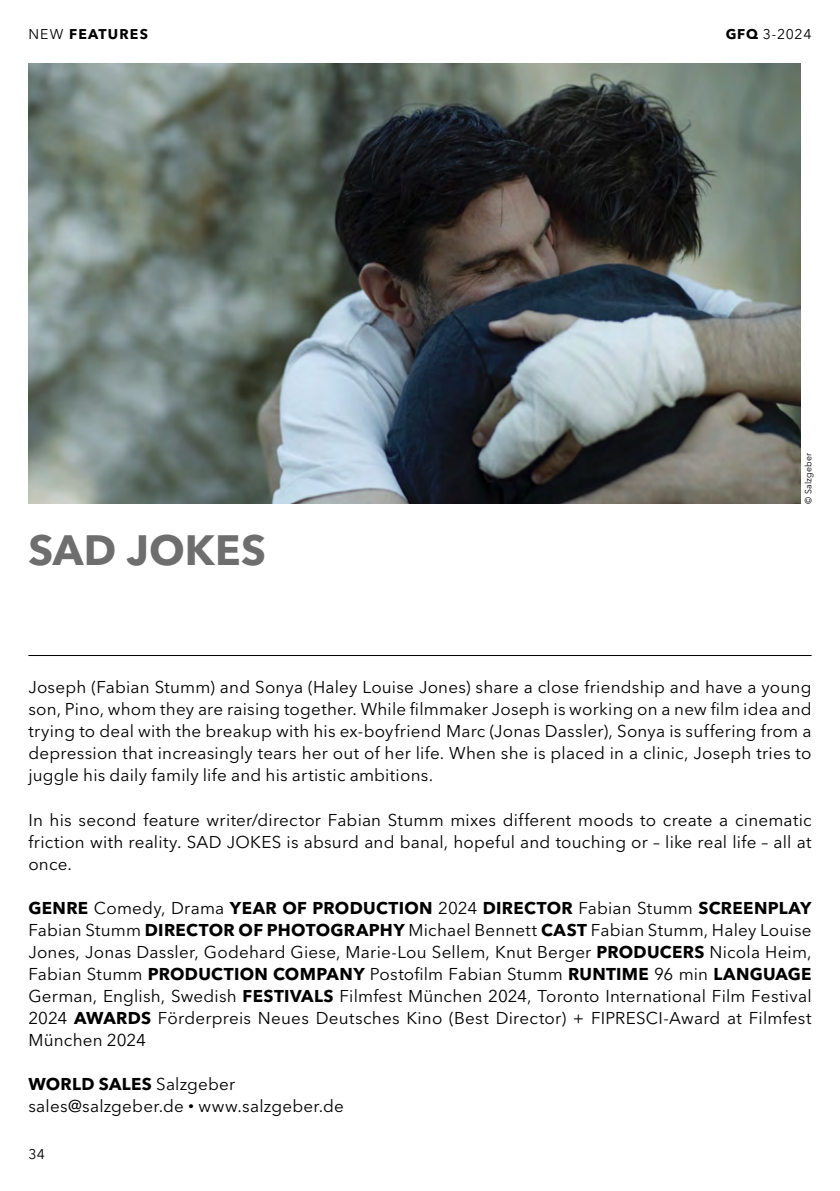
<style>
.page{position:relative;width:840px;height:1191px;background:#fff}
.page>*{position:absolute;margin:0;border:0;box-sizing:border-box;transform-origin:0 0}
.t1{font:700 42px "Avenir Next LT Pro";letter-spacing:.005em;color:#6e6e6e}
.t2{font:17px/22px "Avenir Next LT Pro";letter-spacing:.01em;color:#000;text-align:justify}
.t3{font:700 14px "Avenir Next LT Pro";letter-spacing:.085em;color:#000}
.t4{font:14px "Avenir Next LT Pro";letter-spacing:.05em;color:#000}
.t5{font:9px "Avenir Next LT Pro";letter-spacing:.025em;color:#000}
.s1{font-weight:400}
.s2{font-weight:700}
.s3{font-weight:700;font-size:20px}
</style>
<div class="page">
<hr style="left:28px;top:655px;width:783px;height:1px;background:#000">
<img style="left:28px;top:64px;width:771px;height:439px">
<p class="t3" style="left:28px;top:25px;width:121px"><span class="s1">NEW</span> FEATURES</p>
<p class="t4" style="left:725px;top:25px;width:87px"><span class="s2">GFQ</span> 3-2024</p>
<h1 class="t1" style="left:28px;top:524px;width:239px">SAD JOKES</h1>
<p class="t5" style="left:802px;top:503px;width:52px;rotate:-90deg">© Salzgeber</p>
<p class="t2" style="left:28px;top:676px;width:784px">Joseph (Fabian Stumm) and Sonya (Haley Louise Jones) share a close friendship and have a young son, Pino, whom they are raising together. While filmmaker Joseph is working on a new film idea and trying to deal with the breakup with his ex-boyfriend Marc (Jonas Dassler), Sonya is suffering from a depression that increasingly tears her out of her life. When she is placed in a clinic, Joseph tries to juggle his daily family life and his artistic ambitions.</p>
<p class="t2" style="left:28px;top:808px;width:784px">In his second feature writer/director Fabian Stumm mixes different moods to create a cinematic friction with reality. SAD JOKES is absurd and banal, hopeful and touching or – like real life – all at once.</p>
<p class="t2" style="left:28px;top:896px;width:784px"><span class="s2">GENRE</span> Comedy, Drama <span class="s2">YEAR OF PRODUCTION</span> 2024 <span class="s2">DIRECTOR</span> Fabian Stumm <span class="s2">SCREENPLAY </span>Fabian Stumm <span class="s2">DIRECTOR OF PHOTOGRAPHY</span> Michael Bennett <span class="s2">CAST</span> Fabian Stumm, Haley Louise Jones, Jonas Dassler, Godehard Giese, Marie-Lou Sellem, Knut Berger <span class="s2">PRODUCERS</span> Nicola Heim, Fabian Stumm <span class="s2">PRODUCTION COMPANY</span> Postofilm Fabian Stumm <span class="s2">RUNTIME</span> 96 min <span class="s2">LANGUAGE </span>German, English, Swedish <span class="s2">FESTIVALS</span> Filmfest München 2024, Toronto International Film Festival 2024 <span class="s2">AWARDS</span> Förderpreis Neues Deutsches Kino (Best Director) + FIPRESCI-Award at Filmfest München 2024</p>
<p class="t2" style="left:28px;top:1072px;width:317px"><span class="s2">WORLD SALES</span> Salzgeber sales@salzgeber.de <span class="s3">·</span> www.salzgeber.de</p>
<p class="t4" style="left:28px;top:1145px;width:18px">34</p>
</div>
